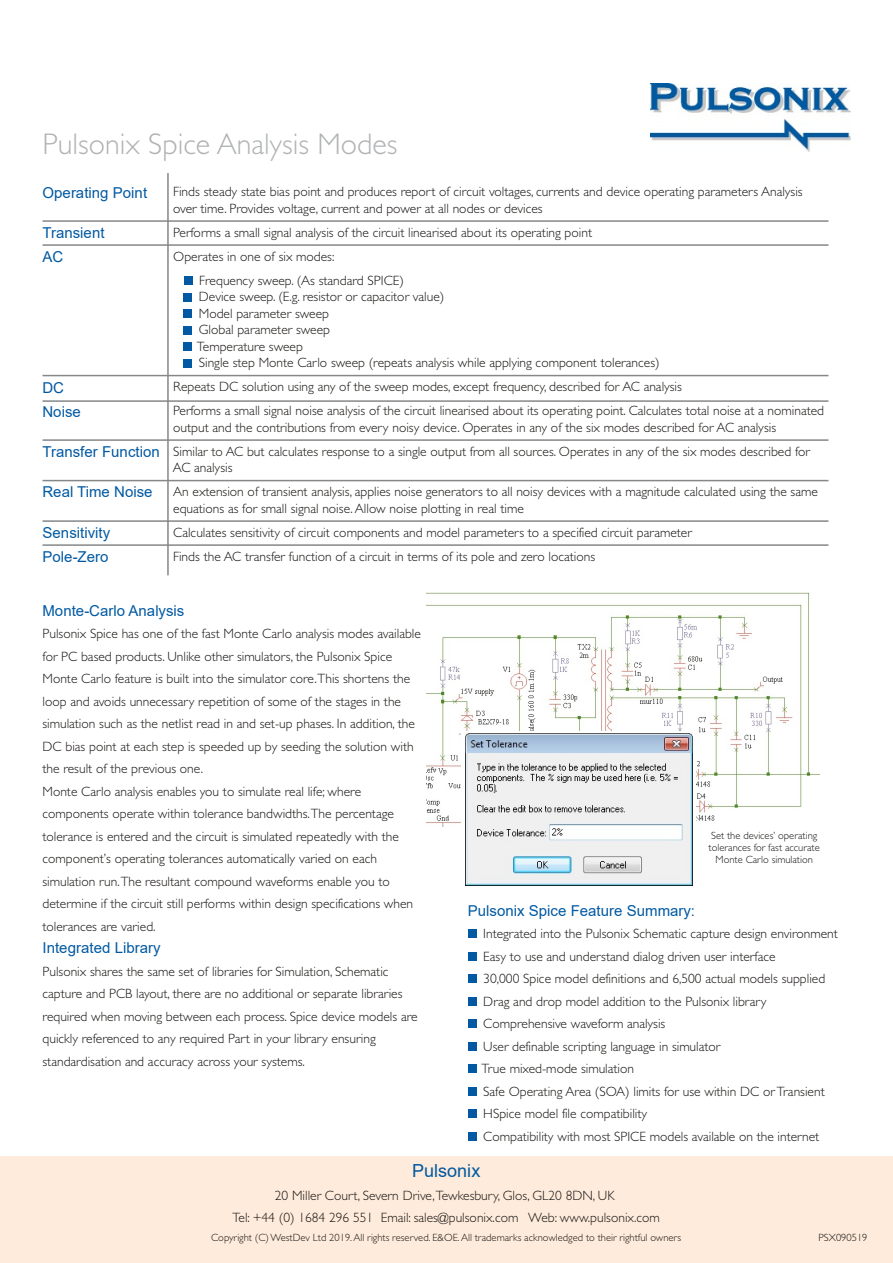
<style>
.page{position:relative;width:893px;height:1263px;background:#fff}
.page>*{position:absolute;margin:0;border:0;box-sizing:border-box;transform-origin:0 0}
.t1{font:300 30px "Gill Sans";color:#b0b2b4}
.t2{font:18px "Arial";color:#0059a2}
.t3{font:15px/24.5px "Arial";letter-spacing:.005em;color:#0059a2}
.t4{font:300 13.5px/22.5px "Gill Sans";color:#171513}
.t5{font:300 10.5px/12px "Gill Sans";color:#171513;text-align:center}
</style>
<div class="page">
<div style="left:0;top:1157px;width:893px;height:106px;background:#feebdb"></div>
<img style="left:651px;top:83px;width:199px;height:69px">
<img style="left:426px;top:592px;width:394px;height:234px">
<svg style="left:462px;top:731px;width:234px;height:155px"></svg>
<img style="left:466px;top:734px;width:226px;height:152px">
<div style="left:184px;top:276px;width:8px;height:9px;background:#0059a2"></div>
<div style="left:183px;top:293px;width:9px;height:8px;background:#0059a2"></div>
<div style="left:183px;top:309px;width:9px;height:9px;background:#0059a2"></div>
<div style="left:183px;top:326px;width:9px;height:8px;background:#0059a2"></div>
<div style="left:183px;top:342px;width:9px;height:9px;background:#0059a2"></div>
<div style="left:183px;top:359px;width:9px;height:8px;background:#0059a2"></div>
<hr style="left:43px;top:220px;width:785px;height:2px;background:#858789">
<hr style="left:43px;top:244px;width:785px;height:2px;background:#858789">
<hr style="left:167px;top:173px;width:2px;height:402px;background:#858789">
<hr style="left:43px;top:375px;width:785px;height:1px;background:#858789">
<hr style="left:43px;top:400px;width:785px;height:2px;background:#858789">
<hr style="left:43px;top:439px;width:785px;height:2px;background:#858789">
<hr style="left:43px;top:480px;width:785px;height:1px;background:#858789">
<hr style="left:43px;top:520px;width:785px;height:2px;background:#858789">
<hr style="left:43px;top:544px;width:785px;height:2px;background:#858789">
<div style="left:468px;top:930px;width:8px;height:8px;background:#0059a2"></div>
<div style="left:468px;top:952px;width:8px;height:9px;background:#0059a2"></div>
<div style="left:468px;top:975px;width:8px;height:8px;background:#0059a2"></div>
<div style="left:468px;top:997px;width:8px;height:9px;background:#0059a2"></div>
<div style="left:468px;top:1020px;width:8px;height:8px;background:#0059a2"></div>
<div style="left:468px;top:1042px;width:8px;height:9px;background:#0059a2"></div>
<div style="left:468px;top:1065px;width:8px;height:8px;background:#0059a2"></div>
<div style="left:468px;top:1087px;width:8px;height:9px;background:#0059a2"></div>
<div style="left:468px;top:1110px;width:8px;height:8px;background:#0059a2"></div>
<div style="left:468px;top:1132px;width:8px;height:9px;background:#0059a2"></div>
<h1 class="t1" style="left:43px;top:127px;width:356px">Pulsonix Spice Analysis Modes</h1>
<p class="t4" style="left:173px;top:184px;width:631px;line-height:16.5px">Finds steady state bias point and produces report of circuit voltages, currents and device operating parameters Analysis over time. Provides voltage, current and power at all nodes or devices</p>
<p class="t4" style="left:173px;top:221px;width:420px">Performs a small signal analysis of the circuit linearised about its operating point</p>
<p class="t4" style="left:173px;top:245px;width:163px">Operates in one of six modes:</p>
<p class="t4" style="left:199px;top:269px;width:206px">Frequency sweep. (As standard SPICE)</p>
<p class="t4" style="left:197px;top:289px;width:464px;line-height:16.5px">Device sweep. (E.g. resistor or capacitor value)<br>Model parameter sweep<br>Global parameter sweep<br>Temperature sweep<br>Single step Monte Carlo sweep (repeats analysis while applying component tolerances)</p>
<p class="t4" style="left:173px;top:375px;width:652px;line-height:24px">Repeats DC solution using any of the sweep modes, except frequency, described for AC analysis<br>Performs a small signal noise analysis of the circuit linearised about its operating point. Calculates total noise at a nominated</p>
<p class="t4" style="left:173px;top:416px;width:638px;line-height:24px">output and the contributions from every noisy device. Operates in any of the six modes described for AC analysis<br>Similar to AC but calculates response to a single output from all sources. Operates in any of the six modes described for</p>
<p class="t4" style="left:173px;top:456px;width:646px;line-height:24px">AC analysis<br>An extension of transient analysis, applies noise generators to all noisy devices with a magnitude calculated using the same</p>
<p class="t4" style="left:173px;top:497px;width:520px;line-height:24px">equations as for small signal noise.Allow noise plotting in real time<br>Calculates sensitivity of circuit components and model parameters to a specified circuit parameter<br>Finds the AC transfer function of a circuit in terms of its pole and zero locations</p>
<p class="t3" style="left:43px;top:181px;width:106px">Operating Point</p>
<p class="t3" style="left:43px;top:220px;width:64px">Transient<br>AC</p>
<p class="t3" style="left:43px;top:376px;width:23px">DC</p>
<p class="t3" style="left:43px;top:399px;width:40px">Noise</p>
<p class="t3" style="left:43px;top:440px;width:119px">Transfer Function</p>
<p class="t3" style="left:43px;top:480px;width:112px">Real Time Noise</p>
<p class="t3" style="left:43px;top:521px;width:69px">Sensitivity<br>Pole-Zero</p>
<p class="t3" style="left:43px;top:598px;width:143px">Monte-Carlo Analysis</p>
<p class="t4" style="left:43px;top:622px;width:380px">Pulsonix Spice has one of the fast Monte Carlo analysis modes available for PC based products. Unlike other simulators, the Pulsonix Spice Monte Carlo feature is built into the simulator core.This shortens the loop and avoids unnecessary repetition of some of the stages in the simulation such as the netlist read in and set-up phases. In addition, the DC bias point at each step is speeded up by seeding the solution with the result of the previous one.<br>Monte Carlo analysis enables you to simulate real life; where components operate within tolerance bandwidths.The percentage tolerance is entered and the circuit is simulated repeatedly with the component’s operating tolerances automatically varied on each simulation run.The resultant compound waveforms enable you to determine if the circuit still performs within design specifications when tolerances are varied.</p>
<p class="t3" style="left:43px;top:936px;width:120px">Integrated Library</p>
<p class="t4" style="left:43px;top:960px;width:377px">Pulsonix shares the same set of libraries for Simulation, Schematic capture and PCB layout, there are no additional or separate libraries required when moving between each process. Spice device models are quickly referenced to any required Part in your library ensuring standardisation and accuracy across your systems.</p>
<p class="t5" style="left:708px;top:830px;width:113px">Set the devices’ operating tolerances for fast accurate<br>Monte Carlo simulation</p>
<p class="t3" style="left:468px;top:898px;width:229px">Pulsonix Spice Feature Summary:</p>
<p class="t4" style="left:481px;top:922px;width:358px">Integrated into the Pulsonix Schematic capture design environment Easy to use and understand dialog driven user interface<br>30,000 Spice model definitions and 6,500 actual models supplied Drag and drop model addition to the Pulsonix library Comprehensive waveform analysis<br>User definable scripting language in simulator<br>True mixed-mode simulation<br>Safe Operating Area (SOA) limits for use within DC orTransient HSpice model file compatibility<br>Compatibility with most SPICE models available on the internet</p>
<h2 class="t2" style="left:412px;top:1161px;width:70px">Pulsonix</h2>
<p class="t4" style="left:233px;top:1184px;width:429px;text-align:center">20 Miller Court, Severn Drive,Tewkesbury, Glos, GL20 8DN, UK<br>Tel: +44 (0) 1684 296 551 Email: sales@pulsonix.com Web: www.pulsonix.com</p>
<p class="t5" style="left:211px;top:1232px;width:471px">Copyright (C) WestDev Ltd 2019.All rights reserved. E&amp;OE.All trademarks acknowledged to their rightful owners</p>
<p class="t5" style="left:818px;top:1232px;width:51px">PSX090519</p>
</div>
